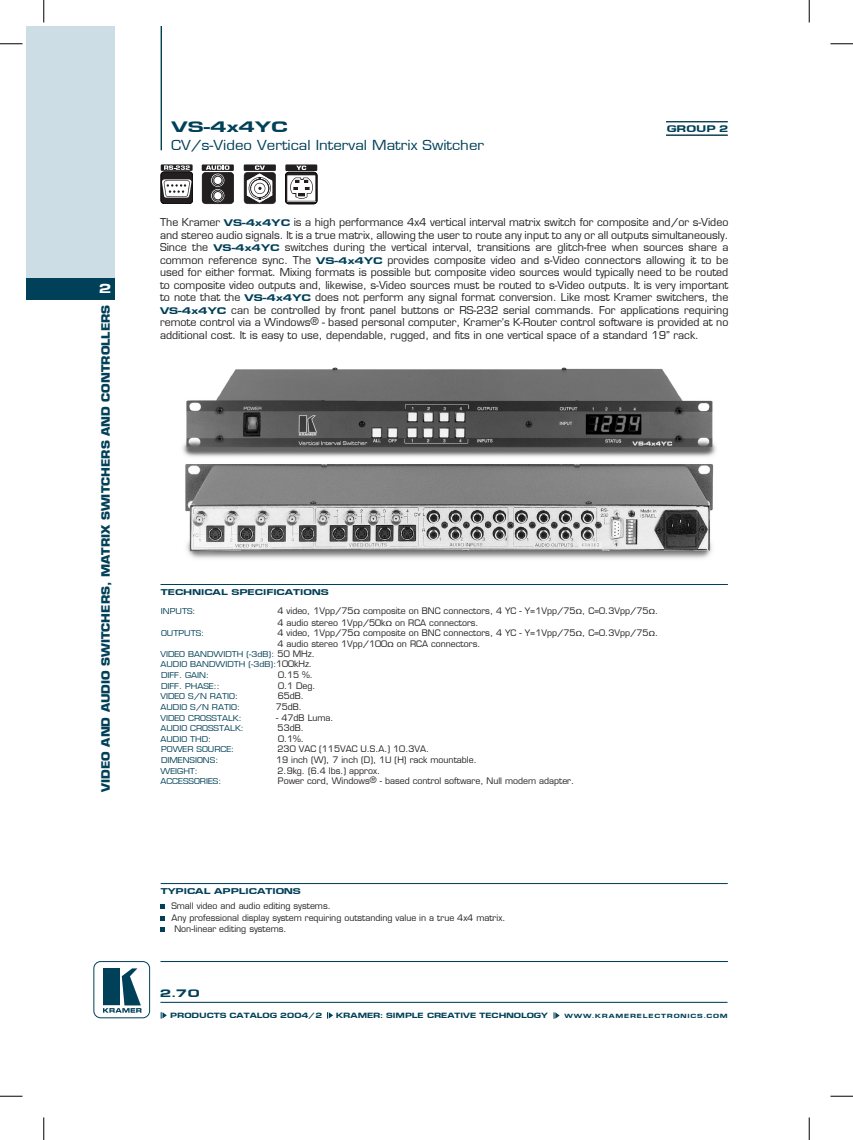
<style>
.page{position:relative;width:853px;height:1140px;background:#fff}
.page>*{position:absolute;margin:0;border:0;box-sizing:border-box;transform-origin:0 0}
.Products_name{font:800 15.75px "Eurose Wide";color:#004058;scale:1.11 1}
.t1{font:800 13.75px "Eurose Wide";color:#fff}
.Product_full_name{font:500 13.5px "Eurostile";color:#004058;scale:1.11 1}
.t2{font:900 11.25px "Eurostile";color:#004058;scale:1.11 1}
.t3{font:800 11.25px "Eurose Wide";color:#004058;scale:1.11 1}
.product_description{font:500 10.62px/12.5px "Eurostile";color:#231f20;text-align:justify}
.t4{font:800 10px "Eurose Wide";color:#004058}
.technical_specifications_colomn2{font:500 8.75px "Eurostile";color:#231f20}
.typical_application{font:500 8.75px "Eurostile";color:#231f20}
.t5{font:800 8.75px "Eurose Wide";color:#004058}
.technical_specifications_-_colomn_1{font:500 7.88px "Eurostile";color:#004058;scale:1.11 1}
.t6{font:800 7.88px "Eurose Wide";color:#004058;scale:.94 1}
.t7{font:800 6.25px "Eurose Wide";letter-spacing:.13em;color:#004058}
.s1{font-family:"Eurose Wide";font-weight:800;font-size:10px;color:#004058}
.s2{font-family:"Arial";font-weight:400;font-size:7px}
</style>
<div class="page">
<img style="left:183px;top:367px;width:533px;height:192px">
<hr style="left:161px;top:26px;width:1px;height:124px;background:#004058">
<hr style="left:161px;top:584px;width:567px;height:1px;background:#004058">
<hr style="left:161px;top:883px;width:567px;height:1px;background:#004058">
<div style="left:26px;top:26px;width:89px;height:273px;background:#cddde6"></div>
<hr style="left:161px;top:961px;width:567px;height:1px;background:#004058">
<svg style="left:93px;top:961px;width:58px;height:57px"></svg>
<div style="left:26px;top:278px;width:89px;height:21px;background:#004058"></div>
<hr style="left:666px;top:121px;width:62px;height:1px;background:#004058">
<hr style="left:666px;top:135px;width:62px;height:1px;background:#004058">
<hr style="left:160px;top:1002px;width:567px;height:1px;background:#004058">
<svg style="left:553px;top:1012px;width:7px;height:7px"></svg>
<svg style="left:161px;top:1012px;width:6px;height:6px"></svg>
<svg style="left:327px;top:1012px;width:6px;height:6px"></svg>
<svg style="left:160px;top:904px;width:5px;height:5px"></svg>
<svg style="left:160px;top:916px;width:5px;height:5px"></svg>
<svg style="left:160px;top:927px;width:5px;height:5px"></svg>
<svg style="left:285px;top:164px;width:32px;height:7px"></svg>
<div style="left:285px;top:172px;width:32px;height:32px;background:#a7a5a5;border-radius:4px"></div>
<div style="left:285px;top:172px;width:32px;height:32px;border:1px solid #000;border-radius:4px"></div>
<svg style="left:287px;top:166px;width:29px;height:35px"></svg>
<svg style="left:202px;top:164px;width:32px;height:7px"></svg>
<svg style="left:202px;top:165px;width:32px;height:39px"></svg>
<svg style="left:244px;top:164px;width:32px;height:7px"></svg>
<svg style="left:244px;top:165px;width:32px;height:39px"></svg>
<div style="left:161px;top:164px;width:32px;height:7px;background:#231f20"></div>
<svg style="left:164px;top:165px;width:26px;height:5px"></svg>
<div style="left:161px;top:172px;width:32px;height:32px;background:#231f20;border-radius:4px"></div>
<div style="left:161px;top:172px;width:32px;height:32px;border:1px solid #000;border-radius:4px"></div>
<svg style="left:162px;top:179px;width:30px;height:20px"></svg>
<svg style="left:44px;top:0;width:1px;height:22px"></svg>
<svg style="left:0;top:44px;width:22px;height:1px"></svg>
<svg style="left:809px;top:0;width:1px;height:22px"></svg>
<svg style="left:830px;top:44px;width:23px;height:1px"></svg>
<svg style="left:44px;top:1117px;width:1px;height:23px"></svg>
<svg style="left:0;top:1096px;width:22px;height:1px"></svg>
<svg style="left:809px;top:1117px;width:1px;height:23px"></svg>
<svg style="left:830px;top:1096px;width:23px;height:1px"></svg>
<p class="t1" style="left:99px;top:281px;width:15px">2</p>
<p class="t2" style="left:99px;top:792px;width:440px;rotate:-90deg">VIDEO AND AUDIO SWITCHERS, MATRIX SWITCHERS AND CONTROLLERS</p>
<p class="Products_name" style="left:172px;top:118px;width:106px">VS-4x4YC</p>
<p class="Product_full_name" style="left:171px;top:137px;width:283px">CV/s-Video Vertical Interval Matrix Switcher</p>
<p class="t4" style="left:667px;top:123px;width:63px">GROUP 2</p>
<p class="product_description" style="left:160px;top:216px;width:570px">The Kramer <span class="s1">VS-4x4YC</span> is a high performance 4x4 vertical interval matrix switch for composite and/or s-Video and stereo audio signals. It is a true matrix, allowing the user to route any input to any or all outputs simultaneously.<br>Since the <span class="s1">VS-4x4YC</span> switches during the vertical interval, transitions are glitch-free when sources share a common reference sync. The <span class="s1">VS-4x4YC</span> provides composite video and s-Video connectors allowing it to be used for either format. Mixing formats is possible but composite video sources would typically need to be routed to composite video outputs and, likewise, s-Video sources must be routed to s-Video outputs. It is very important to note that the <span class="s1">VS-4x4YC</span> does not perform any signal format conversion. Like most Kramer switchers, the <span class="s1">VS-4x4YC</span> can be controlled by front panel buttons or RS-232 serial commands. For applications requiring remote control via a Windows® - based personal computer, Kramer’s K-Router control software is provided at no additional cost. It is easy to use, dependable, rugged, and fits in one vertical space of a standard 19” rack.</p>
<p class="t5" style="left:161px;top:588px;width:169px">TECHNICAL SPECIFICATIONS</p>
<p class="technical_specifications_-_colomn_1" style="left:161px;top:607px;width:33px">INPUTS:</p>
<p class="technical_specifications_colomn2" style="left:277px;top:606px;width:382px">4 video, 1Vpp/75<span class="s2">Ω</span> composite on BNC connectors, 4 YC - Y=1Vpp/75<span class="s2">Ω</span>, C=0.3Vpp/75<span class="s2">Ω</span>.</p>
<p class="technical_specifications_colomn2" style="left:277px;top:617px;width:203px">4 audio stereo 1Vpp/50k<span class="s2">Ω</span> on RCA connectors.</p>
<p class="technical_specifications_-_colomn_1" style="left:161px;top:628px;width:40px">OUTPUTS:</p>
<p class="technical_specifications_colomn2" style="left:277px;top:627px;width:382px">4 video, 1Vpp/75<span class="s2">Ω</span> composite on BNC connectors, 4 YC - Y=1Vpp/75<span class="s2">Ω</span>, C=0.3Vpp/75<span class="s2">Ω</span>.</p>
<p class="technical_specifications_colomn2" style="left:277px;top:638px;width:204px">4 audio stereo 1Vpp/100<span class="s2">Ω</span> on RCA connectors.</p>
<p class="technical_specifications_-_colomn_1" style="left:160px;top:649px;width:104px">VIDEO BANDWIDTH (-3dB):</p>
<p class="technical_specifications_colomn2" style="left:278px;top:648px;width:39px">50 MHz.</p>
<p class="technical_specifications_-_colomn_1" style="left:160px;top:660px;width:106px">AUDIO BANDWIDTH (-3dB):</p>
<p class="technical_specifications_colomn2" style="left:276px;top:659px;width:37px">100kHz.</p>
<p class="technical_specifications_-_colomn_1" style="left:161px;top:670px;width:45px">DIFF. GAIN:</p>
<p class="technical_specifications_colomn2" style="left:278px;top:670px;width:36px">0.15 %.</p>
<p class="technical_specifications_-_colomn_1" style="left:161px;top:681px;width:55px">DIFF. PHASE::</p>
<p class="technical_specifications_colomn2" style="left:278px;top:680px;width:39px">0.1 Deg.</p>
<p class="technical_specifications_-_colomn_1" style="left:160px;top:692px;width:71px">VIDEO S/N RATIO:</p>
<p class="technical_specifications_colomn2" style="left:278px;top:691px;width:28px">65dB.</p>
<p class="technical_specifications_-_colomn_1" style="left:160px;top:702px;width:73px">AUDIO S/N RATIO:</p>
<p class="technical_specifications_colomn2" style="left:276px;top:701px;width:28px">75dB.</p>
<p class="technical_specifications_-_colomn_1" style="left:160px;top:713px;width:75px">VIDEO CROSSTALK:</p>
<p class="technical_specifications_colomn2" style="left:276px;top:712px;width:59px">- 47dB Luma.</p>
<p class="technical_specifications_-_colomn_1" style="left:160px;top:724px;width:77px">AUDIO CROSSTALK:</p>
<p class="technical_specifications_colomn2" style="left:278px;top:723px;width:28px">53dB.</p>
<p class="technical_specifications_-_colomn_1" style="left:160px;top:734px;width:47px">AUDIO THD:</p>
<p class="technical_specifications_colomn2" style="left:278px;top:733px;width:27px">0.1%.</p>
<p class="technical_specifications_-_colomn_1" style="left:161px;top:745px;width:67px">POWER SOURCE:</p>
<p class="technical_specifications_colomn2" style="left:278px;top:744px;width:153px">230 VAC (115VAC U.S.A.) 10.3VA.</p>
<p class="technical_specifications_-_colomn_1" style="left:161px;top:755px;width:53px">DIMENSIONS:</p>
<p class="technical_specifications_colomn2" style="left:276px;top:755px;width:202px">19 inch (W), 7 inch (D), 1U (H) rack mountable.</p>
<p class="technical_specifications_-_colomn_1" style="left:161px;top:766px;width:35px">WEIGHT:</p>
<p class="technical_specifications_colomn2" style="left:278px;top:765px;width:104px">2.9kg. (6.4 lbs.) approx.</p>
<p class="technical_specifications_-_colomn_1" style="left:160px;top:777px;width:56px">ACCESSORIES:</p>
<p class="technical_specifications_colomn2" style="left:278px;top:776px;width:298px">Power cord, Windows® - based control software, Null modem adapter.</p>
<p class="t5" style="left:161px;top:886px;width:142px">TYPICAL APPLICATIONS</p>
<p class="typical_application" style="left:171px;top:901px;width:161px">Small video and audio editing systems.</p>
<p class="typical_application" style="left:171px;top:912px;width:335px">Any professional display system requiring outstanding value in a true 4x4 matrix.</p>
<p class="typical_application" style="left:174px;top:923px;width:114px">Non-linear editing systems.</p>
<p class="t3" style="left:160px;top:987px;width:37px">2.70</p>
<p class="t6" style="left:170px;top:1011px;width:164px">PRODUCTS CATALOG 2004/2</p>
<p class="t6" style="left:336px;top:1011px;width:227px">KRAMER: SIMPLE CREATIVE TECHNOLOGY</p>
<p class="t7" style="left:564px;top:1012px;width:165px">WWW.KRAMERELECTRONICS.COM</p>
</div>
